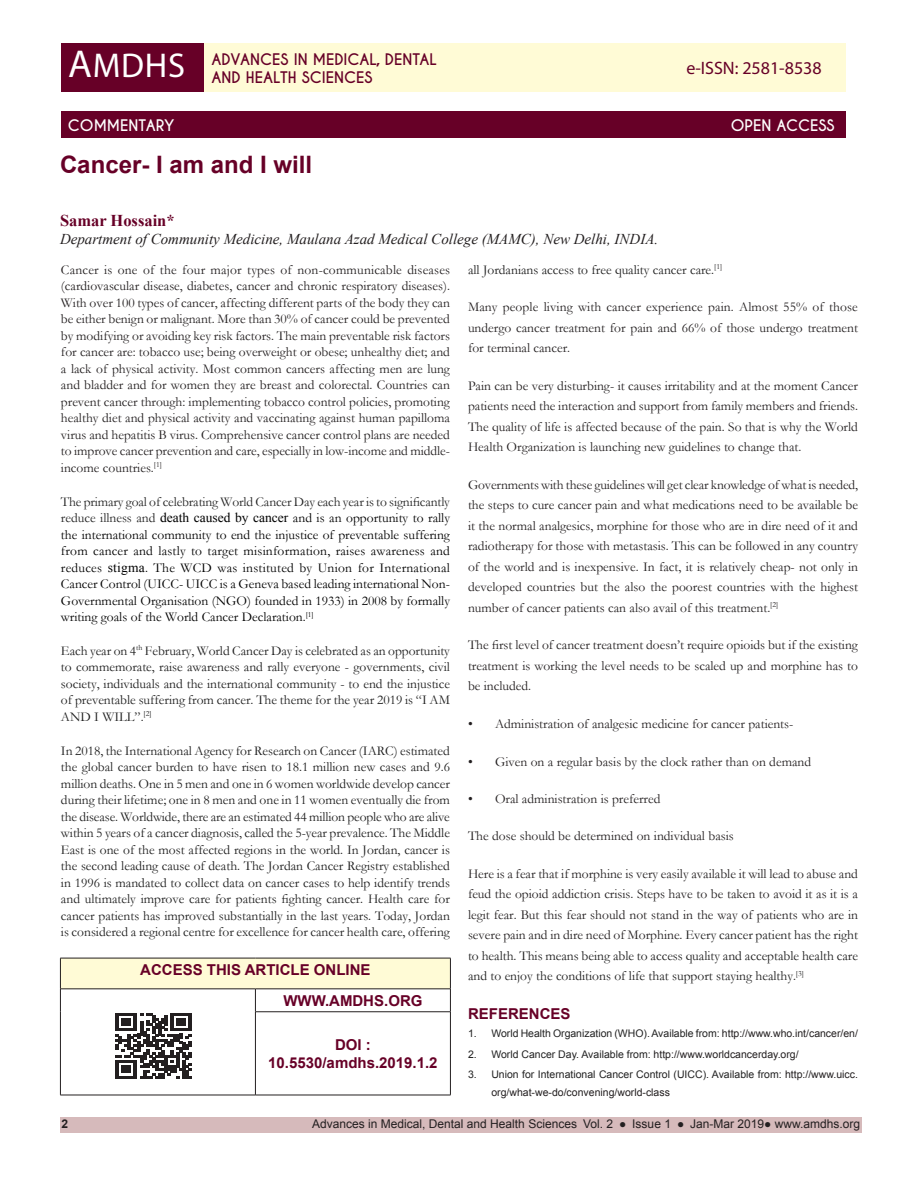
<style>
.page{position:relative;width:918px;height:1188px;background:#fff}
.page>*{position:absolute;margin:0;border:0;box-sizing:border-box;transform-origin:0 0}
.t1{font:34.5px "Myriad Pro";color:#fff}
.AT{font:700 24px "Arial";color:#670027}
.t2{font:18px "Myriad Pro";color:#670027}
.AU{font:700 16.5px "Times New Roman";color:#670027}
.AFF{font:italic 15px "Times New Roman";color:#231f20}
.t3{font:700 15px "Arial";color:#670027}
.t4{font:700 15px/18px "Caviar Dreams";color:#670027}
.t5{font:700 15px "Caviar Dreams";color:#fff}
.TX{font:13.5px/20.4px "Garamond";color:#231f20;text-align:justify}
.TX-2{font:13.5px/16.5px "Garamond";color:#1e1e1e;text-align:justify}
.TX-3{font:13.5px/16.5px "Garamond";color:#000;text-align:justify}
.t6{font:12px "Arial";color:#231f20}
.t7{font:700 12px "Arial";color:#231f20}
.t8{font:10.5px/18.1px "Arial";color:#222}
.s1{font-size:39px}
.s2{color:#222}
.s3{font-family:"Times New Roman"}
.s4{color:#1e1e1e}
.s5{color:#231f20}
</style>
<div class="page">
<div style="left:60px;top:1117px;width:802px;height:16px;background:#d6babb"></div>
<div style="left:62px;top:112px;width:784px;height:26px;background:#670027"></div>
<div style="left:62px;top:44px;width:142px;height:48px;background:#670027"></div>
<div style="left:204px;top:44px;width:642px;height:48px;background:#fffbd6"></div>
<svg style="left:116px;top:1013px;width:76px;height:65px"></svg>
<div style="left:60px;top:958px;width:390px;height:31px;background:#fffbd6"></div>
<hr style="left:60px;top:958px;width:195px;height:1px;background:#231f20">
<hr style="left:60px;top:958px;width:1px;height:31px;background:#231f20">
<hr style="left:255px;top:958px;width:196px;height:1px;background:#231f20">
<hr style="left:450px;top:958px;width:1px;height:31px;background:#231f20">
<hr style="left:60px;top:989px;width:195px;height:1px;background:#231f20">
<svg style="left:60px;top:989px;width:1px;height:23px"></svg>
<hr style="left:60px;top:1012px;width:1px;height:83px;background:#231f20">
<hr style="left:60px;top:1095px;width:195px;height:1px;background:#231f20">
<hr style="left:255px;top:989px;width:196px;height:1px;background:#231f20">
<svg style="left:255px;top:989px;width:1px;height:23px"></svg>
<svg style="left:450px;top:989px;width:1px;height:23px"></svg>
<hr style="left:255px;top:1012px;width:196px;height:1px;background:#231f20">
<hr style="left:255px;top:1012px;width:1px;height:83px;background:#231f20">
<hr style="left:450px;top:1012px;width:1px;height:83px;background:#231f20">
<hr style="left:255px;top:1095px;width:196px;height:1px;background:#231f20">
<h1 class="t1" style="left:68px;top:45px;width:118px"><span class="s1">A</span>MDHS</h1>
<p class="t4" style="left:212px;top:50px;width:227px">ADVANCES IN MEDICAL, DENTAL<br>AND HEALTH SCIENCES</p>
<h3 class="t2" style="left:686px;top:57px;width:137px">e-ISSN: 2581-8538</h3>
<p class="t5" style="left:731px;top:116px;width:105px">OPEN ACCESS</p>
<p class="t5" style="left:68px;top:116px;width:108px">COMMENTARY</p>
<p class="AT" style="left:60px;top:149px;width:254px">Cancer- I am and I will</p>
<p class="AU" style="left:60px;top:209px;width:116px">Samar Hossain*</p>
<p class="AFF" style="left:60px;top:228px;width:600px">Department of Community Medicine, Maulana Azad Medical College (MAMC), New Delhi, INDIA.</p>
<p class="TX" style="left:61px;top:261px;width:391px;line-height:16.5px">Cancer is one of the four major types of non-communicable diseases (cardiovascular disease, diabetes, cancer and chronic respiratory diseases).<br>With over 100 types of cancer, affecting different parts of the body they can be either benign or malignant. More than 30% of cancer could be prevented by modifying or avoiding key risk factors. The main preventable risk factors for cancer are: tobacco use; being overweight or obese; unhealthy diet; and a lack of physical activity. Most common cancers affecting men are lung and bladder and for women they are breast and colorectal. Countries can prevent cancer through: implementing tobacco control policies, promoting healthy diet and physical activity and vaccinating against human papilloma virus and hepatitis B virus. Comprehensive cancer control plans are needed to improve cancer prevention and care, especially in low-income and middle&shy;income countries.<sup>[1]</sup></p>
<p class="TX-3" style="left:61px;top:493px;width:391px"><span class="s2">The primary goal of celebrating World Cancer Day each year is to significantly reduce illness and</span> <span class="s3">death caused by cancer</span> and is an opportunity to rally the international community to end the injustice of preventable suffering from cancer and lastly to target misinformation, raises awareness and reduces <span class="s3">stigma</span>. The WCD was instituted by Union for International Cancer Control (UICC- UICC is a Geneva based leading international Non-Governmental Organisation (NGO) founded in 1933) in 2008 by formally writing goals of the World Cancer Declaration.<sup>[1]</sup></p>
<p class="TX-2" style="left:61px;top:642px;width:391px">Each year on 4<sup>th</sup> February, World Cancer Day is celebrated as an opportunity to commemorate, raise awareness and rally everyone - governments, civil society, individuals and the international community - to end the injustice of preventable suffering from cancer. The theme for the year 2019 is “I AM AND I WILL”.<sup>[2]</sup></p>
<p class="TX-2" style="left:61px;top:742px;width:391px">In 2018, the International Agency for Research on Cancer (IARC) estimated the global cancer burden to have risen to 18.1 million new cases and 9.6 million deaths. One in 5 men and one in 6 women worldwide develop cancer during their lifetime; one in 8 men and one in 11 women eventually die from the disease. Worldwide, there are an estimated 44 million people who are alive within 5 years of a cancer diagnosis, called the 5-year prevalence. The Middle East is one of the most affected regions in the world. In Jordan, cancer is the second leading cause of death. The Jordan Cancer Registry established in 1996 is mandated to collect data on cancer cases to help identify trends and ultimately improve care for patients fighting cancer. Health care for cancer patients has improved substantially in the last years. Today, Jordan is considered a regional centre for excellence for cancer health care, offering</p>
<p class="TX-2" style="left:468px;top:261px;width:256px">all Jordanians access to free quality cancer care.<sup>[</sup><sup>1]</sup></p>
<p class="TX" style="left:468px;top:297px;width:392px">Many people living with cancer experience pain. Almost 55% of those undergo cancer treatment for pain and 66% of those undergo treatment for terminal cancer.</p>
<p class="TX" style="left:468px;top:375px;width:391px">Pain can be very disturbing- it causes irritability and at the moment Cancer patients need the interaction and support from family members and friends.<br>The quality of life is affected because of the pain. So that is why the World Health Organization is launching new guidelines to change that.</p>
<p class="TX" style="left:468px;top:474px;width:392px">Governments with these guidelines will get clear knowledge of what is needed, the steps to cure cancer pain and what medications need to be available be it the normal analgesics, morphine for those who are in dire need of it and radiotherapy for those with metastasis. This can be followed in any country of the world and is inexpensive. In fact, it is relatively cheap- not only in developed countries but the also the poorest countries with the highest number of cancer patients can also avail of this treatment.<sup>[2]</sup></p>
<p class="TX" style="left:468px;top:635px;width:392px">The first level of cancer treatment doesn’t require opioids but if the existing treatment is working the level needs to be scaled up and morphine has to be included.</p>
<p class="TX" style="left:468px;top:713px;width:327px">• Administration of analgesic medicine for cancer patients-</p>
<p class="TX" style="left:468px;top:751px;width:345px">• Given on a regular basis by the clock rather than on demand</p>
<p class="TX" style="left:468px;top:789px;width:194px">• Oral administration is preferred</p>
<p class="TX" style="left:468px;top:825px;width:267px">The dose should be determined on individual basis</p>
<p class="TX" style="left:468px;top:863px;width:392px">Here is a fear that if morphine is very easily available it will lead to abuse and feud the opioid addiction crisis. Steps have to be taken to avoid it as it is a legit fear. But this fear should not stand in the way of patients who are in severe pain and in dire need of Morphine. <span class="s4">Every cancer patient has the right to health. This means being able to access quality and acceptable health care and to enjoy the conditions of life that support staying healthy.</span><sup>[3]</sup></p>
<h1 class="t3" style="left:468px;top:1004px;width:104px">REFERENCES</h1>
<p class="t8" style="left:468px;top:1025px;width:391px">1. World Health Organization (WHO). Available from: <span class="s5">http://www.who.int/cancer/en/</span></p>
<p class="t8" style="left:468px;top:1045px;width:332px">2. World Cancer Day. Available from: <span class="s5">http://www.worldcancerday.org/</span></p>
<p class="t8" style="left:491px;top:1065px;width:368px;text-indent:-23px">3. Union for International Cancer Control (UICC). Available from: <span class="s5">http://www.uicc. org/what-we-do/convening/world-class</span></p>
<h1 class="t3" style="left:140px;top:960px;width:232px">ACCESS THIS ARTICLE ONLINE</h1>
<h1 class="t3" style="left:283px;top:991px;width:141px">WWW.AMDHS.ORG</h1>
<h1 class="t3" style="left:335px;top:1035px;width:37px">DOI :</h1>
<h1 class="t3" style="left:268px;top:1053px;width:171px">10.5530/amdhs.2019.1.2</h1>
<p class="t7" style="left:62px;top:1116px;width:8px">2</p>
<p class="t6" style="left:312px;top:1116px;width:550px">Advances in Medical, Dental and Health Sciences Vol. 2 ● Issue 1 ● Jan-Mar 2019● www.amdhs.org</p>
</div>
